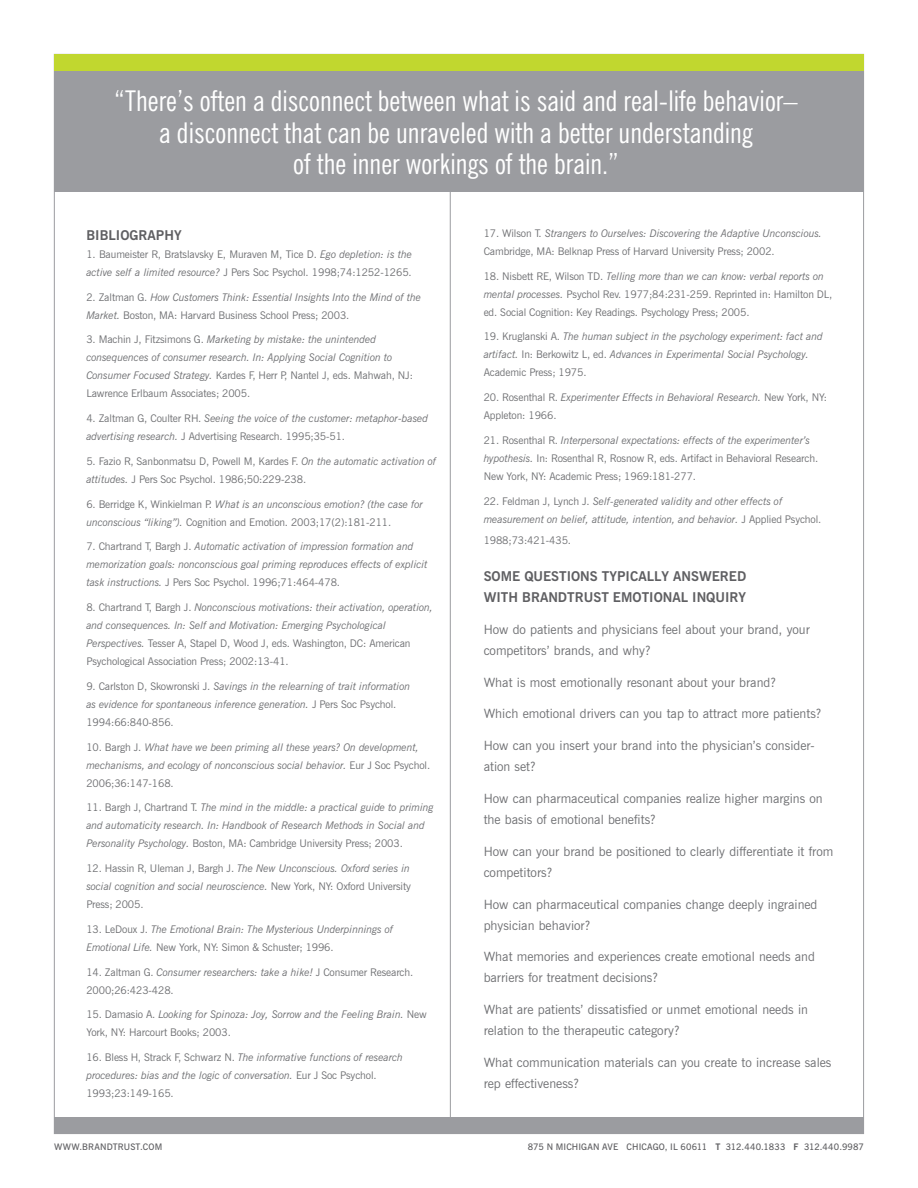
<style>
.page{position:relative;width:918px;height:1188px;background:#fff}
.page>*{position:absolute;margin:0;border:0;box-sizing:border-box;transform-origin:0 0}
.t1{font:condensed 28.5px/31.5px "News Gothic BT";color:#fff;text-align:center}
.Body_Text_2{font:700 13.5px/21px "News Gothic BT";color:#5f5f62}
.Body_Text_2-2{font:12.75px/21px "News Gothic BT";color:#6e6f72}
.t2{font:italic 10.5px/18px "News Gothic BT";letter-spacing:-.01em;color:#6e6f72}
.Body_Text_2-3{font:10.5px/18px "News Gothic BT";letter-spacing:-.01em;color:#6e6f72}
.t3{font:600 9px "News Gothic BT";letter-spacing:.015em;color:#5f5f62}
.s1{font-style:italic}
.s2{font-style:normal}
.s3{font-weight:700}
</style>
<div class="page">
<hr style="left:450px;top:133px;width:1px;height:989px;background:#9b9ca0">
<div style="left:54px;top:1117px;width:810px;height:17px;background:#9b9ca0"></div>
<div style="left:54px;top:71px;width:810px;height:121px;background:#9b9ca0"></div>
<div style="left:54px;top:54px;width:810px;height:17px;background:#c1d72f"></div>
<p class="t1" style="left:114px;top:85px;width:685px">“There’s often a disconnect between what is said and real-life behavior– a disconnect that can be unraveled with a better understanding<br>of the inner workings of the brain.”</p>
<p class="Body_Text_2" style="left:86px;top:224px;width:97px">BIBLIOGRAPHY</p>
<p class="Body_Text_2-3" style="left:86px;top:245px;width:327px">1. Baumeister R, Bratslavsky E, Muraven M, Tice D. <span class="s1">Ego depletion: is the active self a limited resource?</span> J Pers Soc Psychol. 1998;74:1252-1265.</p>
<p class="t2" style="left:86px;top:288px;width:336px"><span class="s2">2. Zaltman G.</span> How Customers Think: Essential Insights Into the Mind of the<br>Market. <span class="s2">Boston, MA: Harvard Business School Press; 2003.</span></p>
<p class="t2" style="left:86px;top:330px;width:328px"><span class="s2">3. Machin J, Fitzsimons G.</span> Marketing by mistake: the unintended consequences of consumer research. In: Applying Social Cognition to Consumer Focused Strategy. <span class="s2">Kardes F, Herr P, Nantel J, eds. Mahwah, NJ:<br>Lawrence Erlbaum Associates; 2005.</span></p>
<p class="t2" style="left:86px;top:409px;width:343px"><span class="s2">4. Zaltman G, Coulter RH.</span> Seeing the voice of the customer: metaphor-based advertising research. <span class="s2">J Advertising Research. 1995;35-51.</span></p>
<p class="Body_Text_2-3" style="left:86px;top:452px;width:351px">5. Fazio R, Sanbonmatsu D, Powell M, Kardes F. <span class="s1">On the automatic activation of attitudes.</span> J Pers Soc Psychol. 1986;50:229-238.</p>
<p class="Body_Text_2-3" style="left:86px;top:495px;width:338px">6. Berridge K, Winkielman P. <span class="s1">What is an unconscious emotion? (the case for unconscious “liking”).</span> Cognition and Emotion. 2003;17(2):181-211.</p>
<p class="t2" style="left:86px;top:537px;width:343px"><span class="s2">7. Chartrand T, Bargh J.</span> Automatic activation of impression formation and memorization goals: nonconscious goal priming reproduces effects of explicit task instructions. <span class="s2">J Pers Soc Psychol. 1996;71:464-478.</span></p>
<p class="t2" style="left:86px;top:598px;width:348px"><span class="s2">8. Chartrand T, Bargh J.</span> Nonconscious motivations: their activation, operation, and consequences. In: Self and Motivation: Emerging Psychological Perspectives. <span class="s2">Tesser A, Stapel D, Wood J, eds. Washington, DC: American Psychological Association Press; 2002:13-41.</span></p>
<p class="t2" style="left:86px;top:677px;width:325px"><span class="s2">9. Carlston D, Skowronski J.</span> Savings in the relearning of trait information as evidence for spontaneous inference generation. <span class="s2">J Pers Soc Psychol.<br>1994:66:840-856.</span></p>
<p class="t2" style="left:86px;top:738px;width:345px"><span class="s2">10. Bargh J.</span> What have we been priming all these years? On development, mechanisms, and ecology of nonconscious social behavior. <span class="s2">Eur J Soc Psychol.<br>2006;36:147-168.</span></p>
<p class="t2" style="left:86px;top:798px;width:349px"><span class="s2">11. Bargh J, Chartrand T.</span> The mind in the middle: a practical guide to priming and automaticity research. In: Handbook of Research Methods in Social and<br>Personality Psychology. <span class="s2">Boston, MA: Cambridge University Press; 2003.</span></p>
<p class="t2" style="left:86px;top:859px;width:326px;text-align:justify"><span class="s2">12. Hassin R, Uleman J, Bargh J.</span> The New Unconscious. Oxford series in social cognition and social neuroscience. <span class="s2">New York, NY: Oxford University Press; 2005.</span></p>
<p class="t2" style="left:86px;top:920px;width:308px"><span class="s2">13. LeDoux J.</span> The Emotional Brain: The Mysterious Underpinnings of<br>Emotional Life. <span class="s2">New York, NY: Simon &amp; Schuster; 1996.</span></p>
<p class="Body_Text_2-3" style="left:86px;top:963px;width:328px">14. Zaltman G. <span class="s1">Consumer researchers: take a hike!</span> J Consumer Research.<br>2000;26:423-428.</p>
<p class="t2" style="left:86px;top:1005px;width:342px"><span class="s2">15. Damasio A.</span> Looking for Spinoza: Joy, Sorrow and the Feeling Brain. <span class="s2">New<br>York, NY: Harcourt Books; 2003.</span></p>
<p class="t2" style="left:86px;top:1048px;width:318px"><span class="s2">16. Bless H, Strack F, Schwarz N.</span> The informative functions of research procedures: bias and the logic of conversation. <span class="s2">Eur J Soc Psychol.<br>1993;23:149-165.</span></p>
<p class="Body_Text_2-3" style="left:484px;top:224px;width:340px">17. Wilson T. <span class="s1">Strangers to Ourselves: Discovering the Adaptive Unconscious.<br></span>Cambridge, MA: Belknap Press of Harvard University Press; 2002.</p>
<p class="Body_Text_2-3" style="left:484px;top:267px;width:350px">18. Nisbett RE, Wilson TD. <span class="s1">Telling more than we can know: verbal reports on mental processes.</span> Psychol Rev. 1977;84:231-259. Reprinted in: Hamilton DL, ed. Social Cognition: Key Readings. Psychology Press; 2005.</p>
<p class="t2" style="left:484px;top:328px;width:341px"><span class="s2">19. Kruglanski A.</span> The human subject in the psychology experiment: fact and artifact. <span class="s2">In: Berkowitz L, ed.</span> Advances in Experimental Social Psychology.<br><span class="s2">Academic Press; 1975.</span></p>
<p class="t2" style="left:484px;top:388px;width:345px"><span class="s2">20. Rosenthal R.</span> Experimenter Effects in Behavioral Research. <span class="s2">New York, NY:<br>Appleton: 1966.</span></p>
<p class="Body_Text_2-3" style="left:484px;top:431px;width:336px">21. Rosenthal R. <span class="s1">Interpersonal expectations: effects of the experimenter’s hypothesis.</span> In: Rosenthal R, Rosnow R, eds. Artifact in Behavioral Research.<br>New York, NY: Academic Press; 1969:181-277.</p>
<p class="t2" style="left:484px;top:492px;width:339px"><span class="s2">22. Feldman J, Lynch J.</span> Self-generated validity and other effects of measurement on belief, attitude, intention, and behavior. <span class="s2">J Applied Psychol.</span></p>
<p class="Body_Text_2-3" style="left:484px;top:531px;width:89px">1988;73:421-435.</p>
<p class="Body_Text_2" style="left:484px;top:566px;width:264px">SOME QUESTIONS TYPICALLY ANSWERED<br>WITH BRANDTRUST EMOTIONAL INQUIRY</p>
<p class="Body_Text_2-2" style="left:484px;top:619px;width:328px">How do patients and physicians feel about your brand, your competitors’ brands, and why?</p>
<p class="Body_Text_2-2" style="left:484px;top:671px;width:294px">What is most emotionally resonant about your brand?</p>
<p class="Body_Text_2-2" style="left:484px;top:703px;width:339px">Which emotional drivers can you tap to attract more patients?</p>
<p class="Body_Text_2-2" style="left:484px;top:735px;width:332px">How can you insert your brand into the physician’s consider&shy;ation set?</p>
<p class="Body_Text_2-2" style="left:484px;top:788px;width:341px">How can pharmaceutical companies realize higher margins on the basis of emotional benefits?</p>
<p class="Body_Text_2-2" style="left:484px;top:841px;width:351px">How can your brand be positioned to clearly differentiate it from competitors?</p>
<p class="Body_Text_2-2" style="left:484px;top:893px;width:335px">How can pharmaceutical companies change deeply ingrained physician behavior?</p>
<p class="Body_Text_2-2" style="left:484px;top:946px;width:333px">What memories and experiences create emotional needs and barriers for treatment decisions?</p>
<p class="Body_Text_2-2" style="left:484px;top:999px;width:326px">What are patients’ dissatisfied or unmet emotional needs in relation to the therapeutic category?</p>
<p class="Body_Text_2-2" style="left:484px;top:1052px;width:349px">What communication materials can you create to increase sales rep effectiveness?</p>
<p class="t3" style="left:54px;top:1141px;width:110px">WWW.BRANDTRUST.COM</p>
<p class="t3" style="left:528px;top:1142px;width:338px">875 N MICHIGAN AVE CHICAGO, IL 60611 <span class="s3">T</span> 312.440.1833 <span class="s3">F</span> 312.440.9987</p>
</div>
